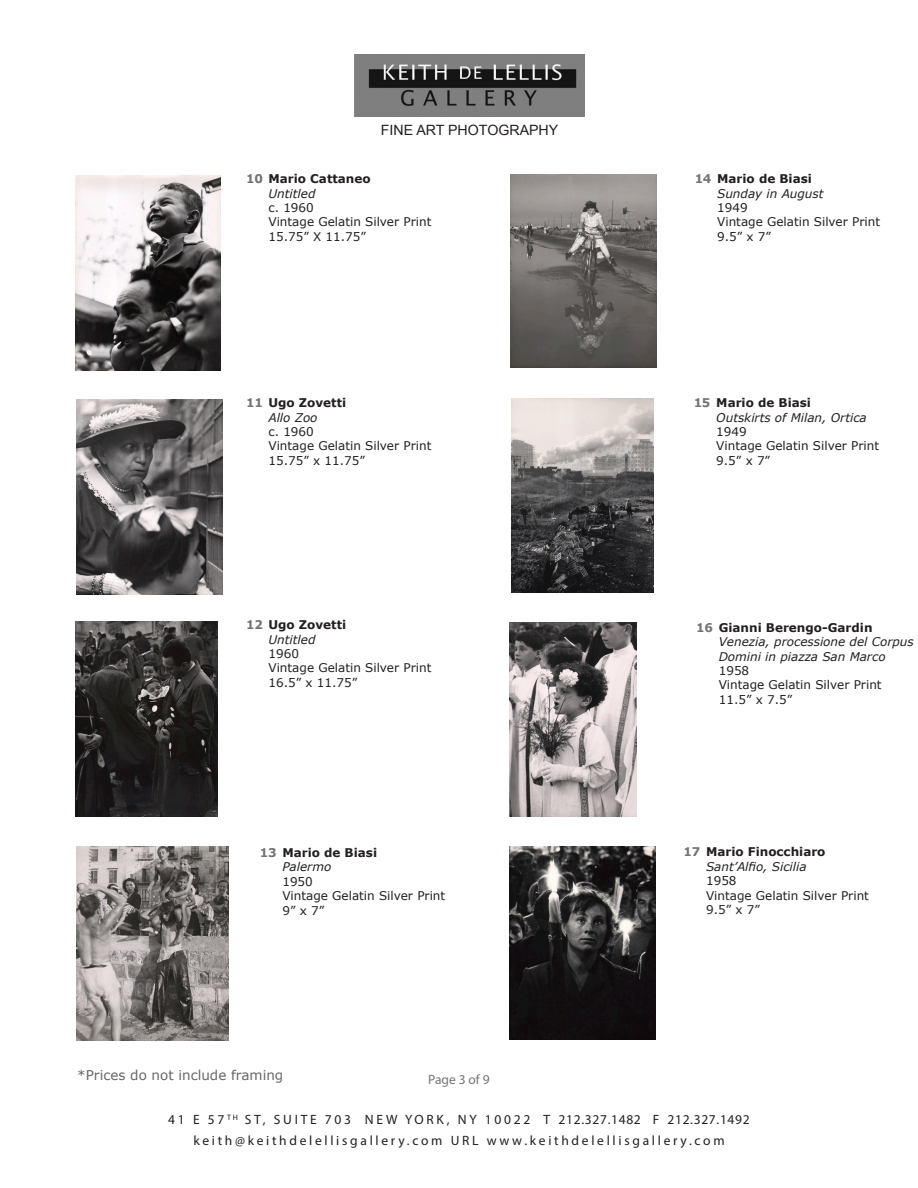
<style>
.page{position:relative;width:918px;height:1188px;background:#fff}
.page>*{position:absolute;margin:0;border:0;box-sizing:border-box;transform-origin:0 0}
.t1{font:14.25px "Arial";color:#231f20}
.t2{font:13.5px "Myriad Pro";letter-spacing:.2em;color:#231f20}
.t3{font:13.5px "Verdana";color:#67676a}
.t4{font:13.5px "Myriad Pro";color:#727477}
.t5{font:12px/14.4px "Verdana";color:#231f20}
.t6{font:italic 12px/14.4px "Verdana";color:#231f20}
.t7{font:700 12px "Verdana";color:#231f20}
.s1{color:#727477}
.s2{font-weight:700;color:#727477}
.s3{font-weight:700}
.s4{font-style:italic}
.s5{font-weight:700;font-style:normal;color:#727477}
.s6{font-weight:700;font-style:normal}
.s7{font-style:normal}
</style>
<div class="page">
<img style="left:355px;top:54px;width:229px;height:63px">
<img style="left:510px;top:623px;width:127px;height:193px">
<img style="left:77px;top:847px;width:152px;height:193px">
<img style="left:510px;top:846px;width:145px;height:194px">
<img style="left:510px;top:174px;width:147px;height:194px">
<img style="left:511px;top:399px;width:143px;height:193px">
<img style="left:76px;top:175px;width:144px;height:196px">
<img style="left:76px;top:399px;width:147px;height:196px">
<img style="left:76px;top:621px;width:141px;height:196px">
<p class="t1" style="left:381px;top:120px;width:179px">FINE ART PHOTOGRAPHY</p>
<p class="t7" style="left:246px;top:171px;width:126px"><span class="s1">10</span> Mario Cattaneo</p>
<p class="t6" style="left:268px;top:186px;width:49px">Untitled</p>
<p class="t5" style="left:268px;top:201px;width:47px">c. 1960</p>
<p class="t5" style="left:268px;top:215px;width:164px">Vintage Gelatin Silver Print</p>
<p class="t5" style="left:268px;top:229px;width:99px">15.75” X 11.75”</p>
<p class="t7" style="left:246px;top:395px;width:102px"><span class="s1">11</span> Ugo Zovetti</p>
<p class="t6" style="left:268px;top:410px;width:51px">Allo Zoo</p>
<p class="t5" style="left:268px;top:425px;width:47px">c. 1960</p>
<p class="t5" style="left:268px;top:439px;width:164px">Vintage Gelatin Silver Print</p>
<p class="t5" style="left:268px;top:453px;width:98px">15.75” x 11.75”</p>
<p class="t7" style="left:246px;top:617px;width:102px"><span class="s1">12</span> Ugo Zovetti</p>
<p class="t6" style="left:268px;top:632px;width:49px">Untitled</p>
<p class="t5" style="left:268px;top:647px;width:32px">1960</p>
<p class="t5" style="left:268px;top:661px;width:164px">Vintage Gelatin Silver Print</p>
<p class="t5" style="left:268px;top:675px;width:90px">16.5” x 11.75”</p>
<p class="t5" style="left:282px;top:846px;width:164px;text-indent:-22px"><span class="s2">13</span> <span class="s3">Mario de Biasi<br></span><span class="s4">Palermo<br></span>1950<br>Vintage Gelatin Silver Print<br>9” x 7”</p>
<p class="t3" style="left:77px;top:1066px;width:208px">*Prices do not include framing</p>
<p class="t4" style="left:428px;top:1071px;width:63px">Page 3 of 9</p>
<p class="t5" style="left:717px;top:172px;width:164px;text-indent:-22px"><span class="s2">14</span> <span class="s3">Mario de Biasi<br></span><span class="s4">Sunday in August<br></span>1949<br>Vintage Gelatin Silver Print<br>9.5” x 7”</p>
<p class="t5" style="left:716px;top:396px;width:164px;text-indent:-22px"><span class="s2">15</span> <span class="s3">Mario de Biasi<br></span><span class="s4">Outskirts of Milan, Ortica<br></span>1949<br>Vintage Gelatin Silver Print<br>9.5” x 7”</p>
<p class="t6" style="left:719px;top:621px;width:197px;text-indent:-22px"><span class="s5">16</span> <span class="s6">Gianni Berengo-Gardin<br></span>Venezia, processione del Corpus<br>Domini in piazza San Marco<br><span class="s7">1958<br>Vintage Gelatin Silver Print<br>11.5” x 7.5”</span></p>
<p class="t5" style="left:706px;top:845px;width:164px;text-indent:-22px"><span class="s2">17</span> <span class="s3">Mario Finocchiaro<br></span><span class="s4">Sant’Alfio, Sicilia<br></span>1958<br>Vintage Gelatin Silver Print<br>9.5” x 7”</p>
<p class="t2" style="left:168px;top:1112px;width:583px">41 E 57 <sup>TH</sup> ST, SUITE 703 NEW YORK, NY 10022 T 212.327.1482 F 212.327.1492</p>
<p class="t2" style="left:193px;top:1133px;width:533px">keith@keithdelellisgallery.com URL www.keithdelellisgallery.com</p>
</div>
